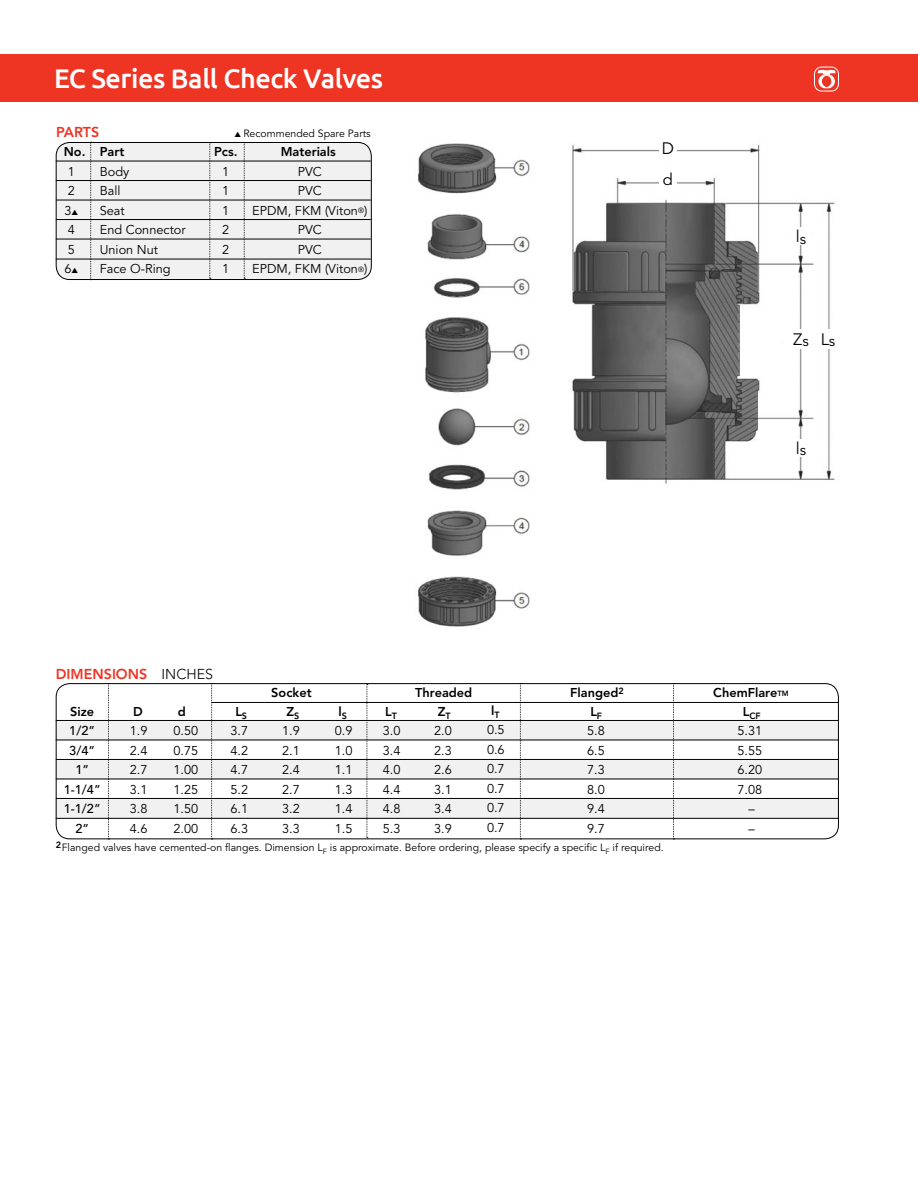
<style>
.page{position:relative;width:918px;height:1188px;background:#fff}
.page>*{position:absolute;margin:0;border:0;box-sizing:border-box;transform-origin:0 0}
.Header_on_thin_Red{font:500 27px "Ubuntu";letter-spacing:-.015em;color:#fff}
.t1{font:16.5px "Avenir LT Std";color:#000}
.t2{font:800 14.25px "Avenir LT Std";color:#ee3524}
.Charts{font:12.75px "Avenir LT Std";color:#000}
.Charts-2{font:800 12.75px "Avenir LT Std";color:#000}
.t3{font:500 12.75px "Avenir LT Std";color:#000}
.Footnotes{font:10.5px "Avenir LT Std";color:#000}
.Charts-3{font:800 9px "Avenir LT Std";color:#000}
.s1{font-size:7.5px}
.s2{font-weight:300;color:#000}
</style>
<div class="page">
<div style="left:0;top:54px;width:918px;height:48px;background:#ee3524"></div>
<svg style="left:814px;top:67px;width:24px;height:24px"></svg>
<div style="left:814px;top:67px;width:25px;height:24px;border:1px solid #fff;border-radius:7px"></div>
<svg style="left:818px;top:70px;width:17px;height:18px"></svg>
<div style="left:56px;top:142px;width:315px;height:138px;background:#f1f1f2;border-radius:14px"></div>
<div style="left:56px;top:142px;width:316px;height:138px;border:1px solid #000;border-radius:14px"></div>
<hr style="left:56px;top:161px;width:315px;height:1px;background:#000">
<hr style="left:56px;top:180px;width:315px;height:1px;background:#000">
<hr style="left:56px;top:200px;width:315px;height:1px;background:#000">
<hr style="left:56px;top:219px;width:315px;height:1px;background:#000">
<hr style="left:56px;top:239px;width:315px;height:1px;background:#000">
<hr style="left:56px;top:259px;width:315px;height:1px;background:#000">
<svg style="left:90px;top:142px;width:2px;height:138px"></svg>
<svg style="left:210px;top:143px;width:1px;height:136px"></svg>
<svg style="left:244px;top:142px;width:1px;height:137px"></svg>
<img style="left:418px;top:143px;width:112px;height:484px">
<img style="left:572px;top:144px;width:263px;height:340px">
<div style="left:659px;top:142px;width:18px;height:15px;background:#fff"></div>
<div style="left:792px;top:329px;width:18px;height:20px;background:#fff"></div>
<div style="left:792px;top:227px;width:18px;height:18px;background:#fff"></div>
<div style="left:792px;top:439px;width:18px;height:18px;background:#fff"></div>
<div style="left:659px;top:172px;width:18px;height:15px;background:#fff"></div>
<div style="left:819px;top:329px;width:18px;height:20px;background:#fff"></div>
<div style="left:56px;top:721px;width:783px;height:19px;background:#f1f1f2"></div>
<div style="left:56px;top:760px;width:783px;height:19px;background:#f1f1f2"></div>
<div style="left:56px;top:799px;width:783px;height:19px;background:#f1f1f2"></div>
<hr style="left:56px;top:720px;width:783px;height:1px;background:#000">
<hr style="left:56px;top:740px;width:783px;height:1px;background:#000">
<hr style="left:56px;top:759px;width:783px;height:1px;background:#000">
<hr style="left:56px;top:779px;width:783px;height:1px;background:#000">
<hr style="left:56px;top:798px;width:783px;height:1px;background:#000">
<hr style="left:56px;top:818px;width:783px;height:1px;background:#000">
<svg style="left:108px;top:685px;width:1px;height:155px"></svg>
<hr style="left:211px;top:702px;width:628px;height:1px;background:#000">
<svg style="left:211px;top:685px;width:2px;height:155px"></svg>
<svg style="left:367px;top:685px;width:1px;height:152px"></svg>
<svg style="left:520px;top:685px;width:1px;height:155px"></svg>
<svg style="left:673px;top:685px;width:2px;height:155px"></svg>
<div style="left:56px;top:683px;width:783px;height:156px;border:1px solid #000;border-radius:14px"></div>
<p class="Header_on_thin_Red" style="left:54px;top:62px;width:331px">EC Series Ball Check Valves</p>
<p class="t2" style="left:56px;top:123px;width:45px">PARTS</p>
<p class="Footnotes" style="left:235px;top:127px;width:138px">▲ Recommended Spare Parts</p>
<p class="Charts-2" style="left:64px;top:144px;width:62px">No. Part</p>
<p class="Charts-2" style="left:214px;top:144px;width:25px">Pcs.</p>
<p class="Charts-2" style="left:281px;top:144px;width:57px">Materials</p>
<p class="Charts" style="left:68px;top:164px;width:9px">1</p>
<p class="Charts" style="left:100px;top:164px;width:31px">Body</p>
<p class="Charts" style="left:222px;top:164px;width:9px">1</p>
<p class="Charts" style="left:298px;top:164px;width:26px">PVC</p>
<p class="Charts" style="left:68px;top:184px;width:9px">2</p>
<p class="Charts" style="left:100px;top:184px;width:22px">Ball</p>
<p class="Charts" style="left:222px;top:184px;width:9px">1</p>
<p class="Charts" style="left:298px;top:184px;width:26px">PVC</p>
<p class="Charts" style="left:64px;top:203px;width:15px">3▲</p>
<p class="Charts" style="left:100px;top:203px;width:27px">Seat</p>
<p class="Charts" style="left:222px;top:203px;width:9px">1</p>
<p class="Charts" style="left:252px;top:203px;width:117px">EPDM, FKM (Viton<span class="s1">®</span>)</p>
<p class="Charts" style="left:68px;top:223px;width:9px">4</p>
<p class="Charts" style="left:100px;top:223px;width:87px">End Connector</p>
<p class="Charts" style="left:222px;top:223px;width:9px">2</p>
<p class="Charts" style="left:298px;top:223px;width:26px">PVC</p>
<p class="Charts" style="left:68px;top:242px;width:9px">5</p>
<p class="Charts" style="left:100px;top:242px;width:60px">Union Nut</p>
<p class="Charts" style="left:222px;top:242px;width:9px">2</p>
<p class="Charts" style="left:298px;top:242px;width:26px">PVC</p>
<p class="Charts" style="left:64px;top:262px;width:15px">6▲</p>
<p class="Charts" style="left:100px;top:262px;width:72px">Face O-Ring</p>
<p class="Charts" style="left:222px;top:262px;width:9px">1</p>
<p class="Charts" style="left:252px;top:262px;width:117px">EPDM, FKM (Viton<span class="s1">®</span>)</p>
<p class="t1" style="left:662px;top:139px;width:14px">D</p>
<p class="t1" style="left:663px;top:169px;width:12px">d</p>
<p class="t1" style="left:796px;top:227px;width:12px">l<sub>s</sub></p>
<p class="t1" style="left:793px;top:330px;width:17px">Z<sub>s</sub></p>
<p class="t1" style="left:821px;top:330px;width:16px">L<sub>s</sub></p>
<p class="t1" style="left:796px;top:439px;width:12px">l<sub>s</sub></p>
<p class="t2" style="left:56px;top:666px;width:159px">DIMENSIONS <span class="s2">INCHES</span></p>
<p class="Charts-2" style="left:271px;top:685px;width:42px">Socket</p>
<p class="Charts-2" style="left:415px;top:685px;width:59px">Threaded</p>
<p class="Charts-2" style="left:570px;top:685px;width:55px">Flanged<sup>2</sup></p>
<p class="Charts-2" style="left:339px;top:704px;width:10px">l<sub>S</sub></p>
<p class="Charts" style="left:335px;top:723px;width:19px">0.9</p>
<p class="Charts" style="left:335px;top:743px;width:19px">1.0</p>
<p class="Charts" style="left:335px;top:762px;width:19px">1.1</p>
<p class="Charts" style="left:335px;top:782px;width:19px">1.3</p>
<p class="Charts" style="left:335px;top:801px;width:19px">1.4</p>
<p class="Charts" style="left:335px;top:821px;width:19px">1.5</p>
<p class="Charts-2" style="left:491px;top:703px;width:10px">l<sub>T</sub></p>
<p class="Charts" style="left:487px;top:722px;width:19px">0.5</p>
<p class="Charts" style="left:487px;top:742px;width:19px">0.6</p>
<p class="Charts" style="left:487px;top:761px;width:19px">0.7</p>
<p class="Charts" style="left:487px;top:781px;width:19px">0.7</p>
<p class="Charts" style="left:487px;top:800px;width:19px">0.7</p>
<p class="Charts" style="left:487px;top:820px;width:19px">0.7</p>
<p class="Charts-2" style="left:178px;top:704px;width:10px">d</p>
<p class="Charts" style="left:174px;top:723px;width:26px">0.50</p>
<p class="Charts" style="left:174px;top:743px;width:26px">0.75</p>
<p class="Charts" style="left:174px;top:762px;width:26px">1.00</p>
<p class="Charts" style="left:174px;top:782px;width:26px">1.25</p>
<p class="Charts" style="left:174px;top:801px;width:26px">1.50</p>
<p class="Charts" style="left:174px;top:821px;width:26px">2.00</p>
<p class="Charts-2" style="left:70px;top:704px;width:26px">Size</p>
<p class="t3" style="left:69px;top:723px;width:27px">1/2”</p>
<p class="t3" style="left:69px;top:743px;width:27px">3/4”</p>
<p class="t3" style="left:75px;top:762px;width:15px">1”</p>
<p class="t3" style="left:64px;top:782px;width:38px">1-1/4”</p>
<p class="t3" style="left:64px;top:801px;width:38px">1-1/2”</p>
<p class="t3" style="left:75px;top:821px;width:15px">2”</p>
<p class="Charts-2" style="left:286px;top:704px;width:14px">Z<sub>S</sub></p>
<p class="Charts" style="left:282px;top:723px;width:19px">1.9</p>
<p class="Charts" style="left:282px;top:743px;width:19px">2.1</p>
<p class="Charts" style="left:282px;top:762px;width:19px">2.4</p>
<p class="Charts" style="left:282px;top:782px;width:19px">2.7</p>
<p class="Charts" style="left:282px;top:801px;width:19px">3.2</p>
<p class="Charts" style="left:282px;top:821px;width:19px">3.3</p>
<p class="Footnotes" style="left:56px;top:841px;width:610px"><sup>2</sup>Flanged valves have cemented-on flanges. Dimension L<sub>F</sub> is approximate. Before ordering, please specify a specific L<sub>F</sub> if required.</p>
<p class="Charts-2" style="left:438px;top:704px;width:14px">Z<sub>T</sub></p>
<p class="Charts" style="left:434px;top:723px;width:19px">2.0</p>
<p class="Charts" style="left:434px;top:743px;width:19px">2.3</p>
<p class="Charts" style="left:434px;top:762px;width:19px">2.6</p>
<p class="Charts" style="left:434px;top:782px;width:19px">3.1</p>
<p class="Charts" style="left:434px;top:801px;width:19px">3.4</p>
<p class="Charts" style="left:434px;top:821px;width:19px">3.9</p>
<p class="Charts-2" style="left:133px;top:704px;width:11px">D</p>
<p class="Charts" style="left:130px;top:723px;width:19px">1.9</p>
<p class="Charts" style="left:130px;top:743px;width:19px">2.4</p>
<p class="Charts" style="left:130px;top:762px;width:19px">2.7</p>
<p class="Charts" style="left:130px;top:782px;width:19px">3.1</p>
<p class="Charts" style="left:130px;top:801px;width:19px">3.8</p>
<p class="Charts" style="left:130px;top:821px;width:19px">4.6</p>
<p class="Charts-2" style="left:235px;top:704px;width:13px">L<sub>S</sub></p>
<p class="Charts" style="left:230px;top:723px;width:19px">3.7</p>
<p class="Charts" style="left:230px;top:743px;width:19px">4.2</p>
<p class="Charts" style="left:230px;top:762px;width:19px">4.7</p>
<p class="Charts" style="left:230px;top:782px;width:19px">5.2</p>
<p class="Charts" style="left:230px;top:801px;width:19px">6.1</p>
<p class="Charts" style="left:230px;top:821px;width:19px">6.3</p>
<p class="Charts-2" style="left:385px;top:704px;width:13px">L<sub>T</sub></p>
<p class="Charts" style="left:383px;top:723px;width:19px">3.0</p>
<p class="Charts" style="left:383px;top:743px;width:19px">3.4</p>
<p class="Charts" style="left:383px;top:762px;width:19px">4.0</p>
<p class="Charts" style="left:383px;top:782px;width:19px">4.4</p>
<p class="Charts" style="left:383px;top:801px;width:19px">4.8</p>
<p class="Charts" style="left:383px;top:821px;width:19px">5.3</p>
<p class="Charts-2" style="left:590px;top:704px;width:13px">L<sub>F</sub></p>
<p class="Charts" style="left:587px;top:723px;width:19px">5.8</p>
<p class="Charts" style="left:587px;top:743px;width:19px">6.5</p>
<p class="Charts" style="left:587px;top:762px;width:19px">7.3</p>
<p class="Charts" style="left:587px;top:782px;width:19px">8.0</p>
<p class="Charts" style="left:587px;top:801px;width:19px">9.4</p>
<p class="Charts" style="left:587px;top:821px;width:19px">9.7</p>
<p class="Charts-2" style="left:713px;top:685px;width:77px">ChemFlare<span class="s1">TM</span></p>
<p class="Charts-3" style="left:743px;top:711px;width:19px"><sup>L</sup>CF</p>
<p class="Charts" style="left:738px;top:723px;width:26px">5.31</p>
<p class="Charts" style="left:738px;top:743px;width:26px">5.55</p>
<p class="Charts" style="left:738px;top:762px;width:26px">6.20</p>
<p class="Charts" style="left:738px;top:782px;width:26px">7.08</p>
<p class="Charts" style="left:749px;top:801px;width:8px">–</p>
<p class="Charts" style="left:749px;top:821px;width:8px">–</p>
</div>
